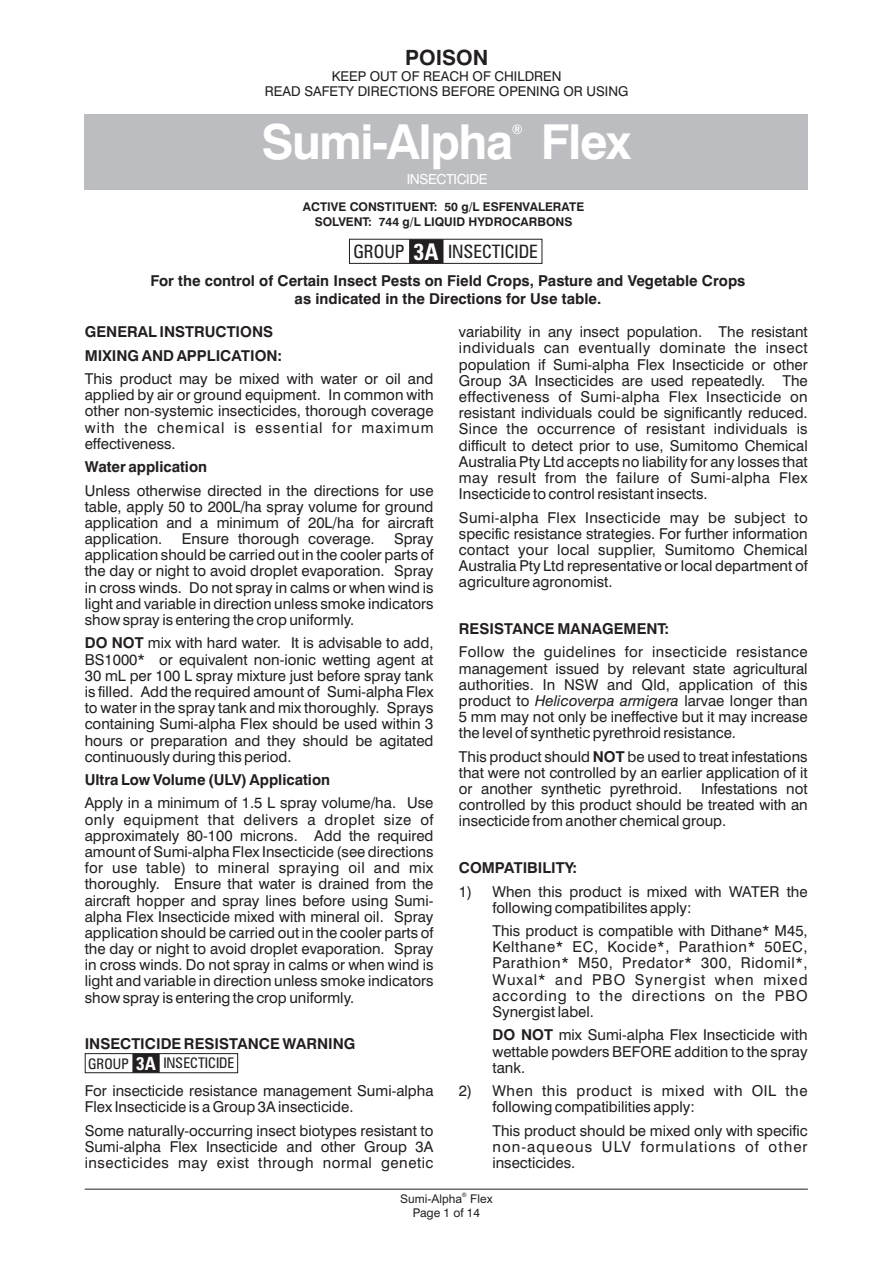
<style>
.page{position:relative;width:893px;height:1263px;background:#fff}
.page>*{position:absolute;margin:0;border:0;box-sizing:border-box;transform-origin:0 0}
.t1{font:700 48.15px "Swiss 721 BT";letter-spacing:-.03em;color:#fff}
.t2{font:700 21px "Swiss 721 BT";color:#231f20}
.t3{font:condensed 18.45px "Zurich BT";color:#231f20}
.t4{font:15px/16.2px "Swiss 721 BT";color:#231f20;text-align:justify}
.t5{font:700 15px/18px "Swiss 721 BT";color:#231f20;text-align:center}
.t6{font:condensed 14.7px "Zurich BT";color:#231f20}
.t7{font:13.8px "Swiss 721 BT";letter-spacing:-.03em;color:#fff}
.t8{font:13.5px/14.5px "Swiss 721 BT";color:#231f20;text-align:center}
.t9{font:700 12px/14.4px "Swiss 721 BT";color:#231f20;text-align:center}
.t10{font:12px "Arial";color:#231f20}
.t11{font:12px "Swiss 721 BT";color:#231f20}
.t12{font:6px "Arial";color:#231f20}
.s1{font-weight:700;font-size:23.1px;color:#fff}
.s2{font-weight:700}
.s3{font-weight:700;font-size:18.3px;color:#fff}
.s4{font-style:italic}
</style>
<div class="page">
<div style="left:85px;top:115px;width:723px;height:75px;background:#bcbdc0"></div>
<hr style="left:85px;top:1189px;width:723px;height:1px;background:#231f20">
<svg style="left:349px;top:239px;width:194px;height:25px"></svg>
<div style="left:409px;top:239px;width:34px;height:24px;background:#231f20"></div>
<svg style="left:85px;top:1053px;width:153px;height:20px"></svg>
<div style="left:132px;top:1054px;width:28px;height:19px;background:#231f20"></div>
<svg style="left:512px;top:124px;width:10px;height:10px"></svg>
<h2 class="t2" style="left:405px;top:49px;width:85px">POISON</h2>
<p class="t8" style="left:265px;top:71px;width:365px">KEEP OUT OF REACH OF CHILDREN<br>READ SAFETY DIRECTIONS BEFORE OPENING OR USING</p>
<h1 class="t1" style="left:261px;top:123px;width:371px">Sumi-Alpha Flex</h1>
<p class="t7" style="left:407px;top:174px;width:82px">INSECTICIDE</p>
<p class="t9" style="left:303px;top:201px;width:283px">ACTIVE CONSTITUENT: 50 g/L ESFENVALERATE<br>SOLVENT: 744 g/L LIQUID HYDROCARBONS</p>
<p class="t3" style="left:353px;top:244px;width:186px">GROUP <span class="s1">3A</span> INSECTICIDE</p>
<p class="t5" style="left:151px;top:273px;width:596px">For the control of Certain Insect Pests on Field Crops, Pasture and Vegetable Crops as indicated in the Directions for Use table.</p>
<p class="t5" style="left:85px;top:322px;width:199px;line-height:23.4px;text-align:left">GENERAL INSTRUCTIONS<br>MIXING AND APPLICATION:</p>
<p class="t4" style="left:85px;top:372px;width:350px">This product may be mixed with water or oil and applied by air or ground equipment. In common with other non-systemic insecticides, thorough coverage with the chemical is essential for maximum effectiveness.</p>
<p class="t5" style="left:85px;top:459px;width:124px">Water application</p>
<p class="t4" style="left:85px;top:483px;width:350px">Unless otherwise directed in the directions for use table, apply 50 to 200L/ha spray volume for ground application and a minimum of 20L/ha for aircraft application.</p>
<p class="t4" style="left:85px;top:532px;width:350px;text-indent:309px">Spray application should be carried out in the cooler parts of the day or night to avoid droplet evaporation. Spray in cross winds. Do not spray in calms or when wind is light and variable in direction unless smoke indicators show spray is entering the crop uniformly.</p>
<p class="t4" style="left:85px;top:636px;width:350px"><span class="s2">DO NOT</span> mix with hard water. It is advisable to add, BS1000* or equivalent non-ionic wetting agent at 30 mL per 100 L spray mixture just before spray tank is filled. Add the required amount of Sumi-alpha Flex to water in the spray tank and mix thoroughly. Sprays containing Sumi-alpha Flex should be used within 3 hours or preparation and they should be agitated continuously during this period.</p>
<p class="t5" style="left:85px;top:772px;width:247px">Ultra Low Volume (ULV) Application</p>
<p class="t4" style="left:85px;top:796px;width:350px">Apply in a minimum of 1.5 L spray volume/ha. Use only equipment that delivers a droplet size of approximately 80-100 microns. Add the required amount of Sumi-alpha Flex Insecticide (see directions for use table) to mineral spraying oil and mix thoroughly. Ensure that water is drained from the aircraft hopper and spray lines before using Sumi&shy;alpha Flex Insecticide mixed with mineral oil. Spray application should be carried out in the cooler parts of the day or night to avoid droplet evaporation. Spray in cross winds. Do not spray in calms or when wind is light and variable in direction unless smoke indicators show spray is entering the crop uniformly.</p>
<p class="t5" style="left:85px;top:1036px;width:272px">INSECTICIDE RESISTANCE WARNING</p>
<p class="t4" style="left:85px;top:1084px;width:350px">For insecticide resistance management Sumi-alpha<br>Flex Insecticide is a Group 3A insecticide.</p>
<p class="t4" style="left:85px;top:1124px;width:350px">Some naturally-occurring insect biotypes resistant to Sumi-alpha Flex Insecticide and other Group 3A insecticides may exist through normal genetic</p>
<p class="t4" style="left:182px;top:532px;width:194px">Ensure thorough coverage.</p>
<p class="t6" style="left:88px;top:1057px;width:148px">GROUP <span class="s3">3A</span> INSECTICIDE</p>
<p class="t4" style="left:459px;top:325px;width:350px">variability in any insect population. The resistant individuals can eventually dominate the insect population if Sumi-alpha Flex Insecticide or other Group 3A Insecticides are used repeatedly. The effectiveness of Sumi-alpha Flex Insecticide on resistant individuals could be significantly reduced.<br>Since the occurrence of resistant individuals is difficult to detect prior to use, Sumitomo Chemical Australia Pty Ltd accepts no liability for any losses that may result from the failure of Sumi-alpha Flex Insecticide to control resistant insects.</p>
<p class="t4" style="left:459px;top:510px;width:350px">Sumi-alpha Flex Insecticide may be subject to specific resistance strategies. For further information contact your local supplier, Sumitomo Chemical Australia Pty Ltd representative or local department of agriculture agronomist.</p>
<p class="t5" style="left:459px;top:621px;width:212px">RESISTANCE MANAGEMENT:</p>
<p class="t4" style="left:459px;top:645px;width:350px">Follow the guidelines for insecticide resistance management issued by relevant state agricultural authorities. In NSW and Qld, application of this product to <span class="s4">Helicoverpa armigera</span> larvae longer than 5 mm may not only be ineffective but it may increase the level of synthetic pyrethroid resistance.</p>
<p class="t4" style="left:459px;top:750px;width:350px">This product should <span class="s2">NOT</span> be used to treat infestations that were not controlled by an earlier application of it or another synthetic pyrethroid.</p>
<p class="t4" style="left:459px;top:782px;width:350px;text-indent:242px">Infestations not controlled by this product should be treated with an insecticide from another chemical group.</p>
<p class="t5" style="left:459px;top:860px;width:120px">COMPATIBILITY:</p>
<p class="t4" style="left:492px;top:884px;width:317px;text-indent:-34px">1) When this product is mixed with WATER the following compatibilites apply:</p>
<p class="t4" style="left:492px;top:924px;width:317px">This product is compatible with Dithane* M45, Kelthane* EC, Kocide*, Parathion* 50EC, Parathion* M50, Predator* 300, Ridomil*, Wuxal* and PBO Synergist when mixed according to the directions on the PBO Synergist label.</p>
<p class="t4" style="left:492px;top:1028px;width:317px"><span class="s2">DO NOT</span> mix Sumi-alpha Flex Insecticide with wettable powders BEFORE addition to the spray tank.</p>
<p class="t4" style="left:492px;top:1084px;width:317px;text-indent:-34px">2) When this product is mixed with OIL the following compatibilities apply:</p>
<p class="t4" style="left:492px;top:1124px;width:317px">This product should be mixed only with specific non-aqueous ULV formulations of other insecticides.</p>
<p class="t12" style="left:462px;top:1193px;width:6px">®</p>
<p class="t10" style="left:400px;top:1194px;width:94px">Sumi-Alpha Flex</p>
<p class="t11" style="left:413px;top:1208px;width:69px">Page 1 of 14</p>
</div>
